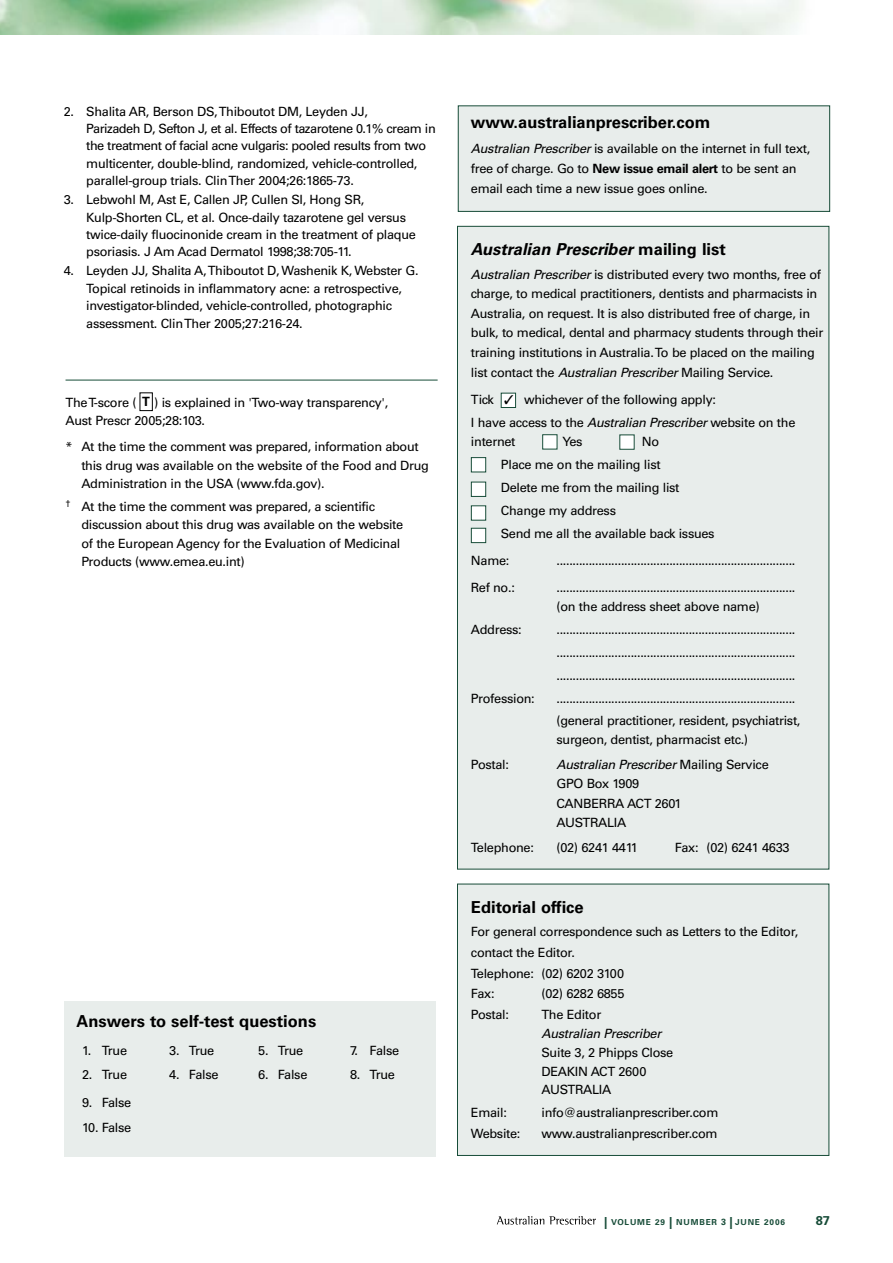
<style>
.page{position:relative;width:893px;height:1263px;background:#fff}
.page>*{position:absolute;margin:0;border:0;box-sizing:border-box;transform-origin:0 0}
.t1{font:700 16.5px "Univers LT";color:#000}
.t2{font:italic 700 16.5px "Univers LT";color:#000}
.t3{font:12.75px/23px "Univers LT";letter-spacing:-.025em;color:#000}
.t4{font:italic 12.75px "Univers LT";letter-spacing:-.025em;color:#000}
.t5{font:700 12.75px "Univers LT";color:#174c38}
.t6{font:700 8.25px "Univers LT";letter-spacing:.1em;color:#174c38}
.s1{font-weight:700}
.s2{font-style:italic}
.s3{font-style:normal}
.s4{font-size:12px}
.s5{font-size:9px}
</style>
<div class="page">
<svg style="left:497px;top:1216px;width:99px;height:8px"></svg>
<img style="left:0;top:0;width:800px;height:34px">
<div style="left:64px;top:1001px;width:372px;height:156px;background:#e8edeb"></div>
<hr style="left:66px;top:380px;width:372px;height:1px;background:#174c38">
<div style="left:457px;top:226px;width:372px;height:643px;background:#e8edeb"></div>
<div style="left:458px;top:106px;width:372px;height:105px;background:#e8edeb"></div>
<div style="left:458px;top:105px;width:372px;height:107px;border:1px solid #174c38"></div>
<div style="left:501px;top:393px;width:15px;height:14px;background:#fff"></div>
<div style="left:501px;top:393px;width:15px;height:15px;border:1px solid #174c38"></div>
<div style="left:543px;top:435px;width:14px;height:14px;background:#fff"></div>
<div style="left:542px;top:434px;width:15px;height:15px;border:1px solid #174c38"></div>
<div style="left:620px;top:435px;width:14px;height:14px;background:#fff"></div>
<div style="left:471px;top:458px;width:15px;height:14px;background:#fff"></div>
<div style="left:471px;top:457px;width:15px;height:15px;border:1px solid #174c38"></div>
<div style="left:471px;top:482px;width:15px;height:14px;background:#fff"></div>
<div style="left:471px;top:482px;width:15px;height:15px;border:1px solid #174c38"></div>
<div style="left:471px;top:506px;width:15px;height:14px;background:#fff"></div>
<div style="left:471px;top:505px;width:15px;height:15px;border:1px solid #174c38"></div>
<div style="left:471px;top:528px;width:15px;height:15px;background:#fff"></div>
<div style="left:471px;top:528px;width:15px;height:15px;border:1px solid #174c38"></div>
<div style="left:457px;top:884px;width:372px;height:271px;background:#e8edeb"></div>
<div style="left:457px;top:884px;width:372px;height:272px;border:1px solid #174c38"></div>
<div style="left:140px;top:393px;width:13px;height:18px;border:1px solid #000"></div>
<p class="t3" style="left:86px;top:103px;width:351px;line-height:17.2px;text-indent:-22px">2. Shalita AR, Berson DS, Thiboutot DM, Leyden JJ,<br>Parizadeh D, Sefton J, et al. Effects of tazarotene 0.1% cream in the treatment of facial acne vulgaris: pooled results from two multicenter, double-blind, randomized, vehicle-controlled, parallel-group trials. Clin Ther 2004;26:1865-73.</p>
<p class="t3" style="left:86px;top:191px;width:331px;line-height:17.2px;text-indent:-22px">3. Lebwohl M, Ast E, Callen JP, Cullen SI, Hong SR, Kulp-Shorten CL, et al. Once-daily tazarotene gel versus twice-daily fluocinonide cream in the treatment of plaque psoriasis. J Am Acad Dermatol 1998;38:705-11.</p>
<p class="t3" style="left:86px;top:262px;width:334px;line-height:17.5px;text-indent:-23px">4. Leyden JJ, Shalita A, Thiboutot D, Washenik K, Webster G.<br>Topical retinoids in inflammatory acne: a retrospective, investigator-blinded, vehicle-controlled, photographic assessment. Clin Ther 2005;27:216-24.</p>
<p class="t3" style="left:66px;top:393px;width:324px;line-height:18px">The T-score ( <span class="s1">T</span> ) is explained in 'Two-way transparency',<br>Aust Prescr 2005;28:103.</p>
<p class="t3" style="left:81px;top:438px;width:349px;line-height:18.5px;text-indent:-16px">* At the time the comment was prepared, information about this drug was available on the website of the Food and Drug<br>Administration in the USA (www.fda.gov).</p>
<p class="t3" style="left:81px;top:497px;width:323px;line-height:18.5px;text-indent:-16px"><sup>†</sup> At the time the comment was prepared, a scientific discussion about this drug was available on the website of the European Agency for the Evaluation of Medicinal Products (www.emea.eu.int)</p>
<p class="t1" style="left:77px;top:1012px;width:241px">Answers to self-test questions</p>
<p class="t3" style="left:82px;top:1039px;width:46px">1. True</p>
<p class="t3" style="left:82px;top:1063px;width:46px">2. True</p>
<p class="t3" style="left:169px;top:1039px;width:46px">3. True</p>
<p class="t3" style="left:169px;top:1063px;width:51px">4. False</p>
<p class="t3" style="left:258px;top:1039px;width:46px">5. True</p>
<p class="t3" style="left:258px;top:1063px;width:51px">6. False</p>
<p class="t3" style="left:82px;top:1091px;width:51px">9. False</p>
<p class="t3" style="left:82px;top:1116px;width:51px">10. False</p>
<p class="t3" style="left:350px;top:1039px;width:51px">7. False</p>
<p class="t3" style="left:350px;top:1063px;width:46px">8. True</p>
<p class="t1" style="left:471px;top:113px;width:241px">www.australianprescriber.com</p>
<p class="t3" style="left:471px;top:138px;width:341px;line-height:20.2px"><span class="s2">Australian Prescriber</span> is available on the internet in full text, free of charge. Go to <span class="s1">New issue email alert</span> to be sent an email each time a new issue goes online.</p>
<p class="t2" style="left:471px;top:239px;width:256px">Australian Prescriber <span class="s3">mailing list</span></p>
<p class="t3" style="left:471px;top:264px;width:354px;line-height:19.6px"><span class="s2">Australian Prescriber</span> is distributed every two months, free of charge, to medical practitioners, dentists and pharmacists in Australia, on request. It is also distributed free of charge, in bulk, to medical, dental and pharmacy students through their training institutions in Australia. To be placed on the mailing list contact the <span class="s2">Australian Prescriber</span> Mailing Service.</p>
<p class="t3" style="left:471px;top:388px;width:326px">Tick ✓ whichever of the following apply:<br>I have access to the <span class="s2">Australian Prescriber</span> website on the</p>
<p class="t3" style="left:471px;top:430px;width:46px">internet</p>
<p class="t3" style="left:562px;top:430px;width:22px">Yes</p>
<p class="t3" style="left:501px;top:430px;width:215px;text-indent:141px">No<br>Place me on the mailing list<br>Delete me from the mailing list<br>Change my address<br>Send me all the available back issues</p>
<p class="t3" style="left:471px;top:549px;width:40px">Name:</p>
<p class="t3" style="left:556px;top:549px;width:241px">..........................................................................</p>
<p class="t3" style="left:471px;top:576px;width:45px">Ref no.:</p>
<p class="t3" style="left:556px;top:579px;width:241px;line-height:18.8px">.......................................................................... (on the address sheet above name)</p>
<p class="t3" style="left:471px;top:618px;width:52px">Address:</p>
<p class="t3" style="left:556px;top:618px;width:241px;text-align:justify">.......................................................................... .......................................................................... ..........................................................................</p>
<p class="t3" style="left:471px;top:687px;width:65px">Profession:</p>
<p class="t3" style="left:556px;top:688px;width:245px;line-height:21.6px">.......................................................................... (general practitioner, resident, psychiatrist,</p>
<p class="t3" style="left:556px;top:728px;width:193px">surgeon, dentist, pharmacist etc.)</p>
<p class="t3" style="left:471px;top:753px;width:40px">Postal:</p>
<p class="t3" style="left:556px;top:755px;width:214px;line-height:19.5px"><span class="s2">Australian Prescriber</span> Mailing Service<br>GPO Box 1909<br>CANBERRA ACT 2601<br>AUSTRALIA</p>
<p class="t3" style="left:471px;top:836px;width:64px">Telephone:</p>
<p class="t3" style="left:556px;top:836px;width:83px">(02) 6241 4411</p>
<p class="t3" style="left:675px;top:836px;width:116px">Fax: (02) 6241 4633</p>
<p class="t1" style="left:471px;top:898px;width:114px">Editorial office</p>
<p class="t3" style="left:471px;top:922px;width:329px;line-height:20.7px">For general correspondence such as Letters to the Editor, contact the Editor.<br>Telephone: (02) 6202 3100<br>Fax:</p>
<p class="t3" style="left:541px;top:982px;width:85px">(02) 6282 6855</p>
<p class="t3" style="left:471px;top:1003px;width:40px">Postal:</p>
<p class="t3" style="left:541px;top:1003px;width:61px">The Editor</p>
<p class="t4" style="left:541px;top:1026px;width:121px">Australian Prescriber</p>
<p class="t3" style="left:541px;top:1043px;width:133px;line-height:18.8px">Suite 3, 2 Phipps Close<br>DEAKIN ACT 2600<br>AUSTRALIA</p>
<p class="t3" style="left:471px;top:1101px;width:37px">Email:</p>
<p class="t3" style="left:541px;top:1101px;width:178px">info@australianprescriber.com</p>
<p class="t3" style="left:471px;top:1122px;width:51px">Website:</p>
<p class="t3" style="left:541px;top:1122px;width:178px">www.australianprescriber.com</p>
<p class="t6" style="left:604px;top:1217px;width:183px"><span class="s4">|</span> VOLUME 29 <span class="s4">|</span> NUMBER <span class="s5">3</span> <span class="s4">|</span> JUNE 2006</p>
<p class="t5" style="left:816px;top:1213px;width:16px">87</p>
</div>
